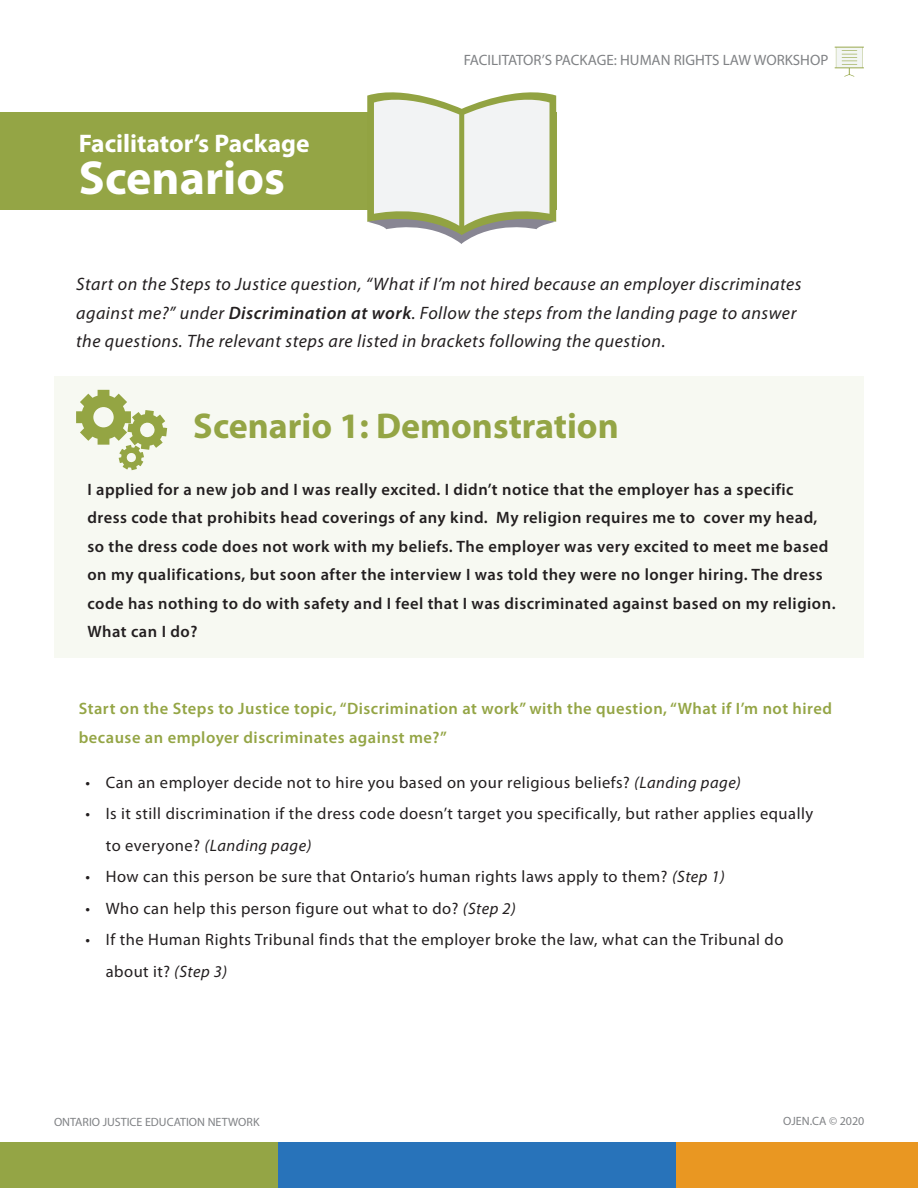
<style>
.page{position:relative;width:918px;height:1188px;background:#fff}
.page>*{position:absolute;margin:0;border:0;box-sizing:border-box;transform-origin:0 0}
.t1{font:700 48px "Myriad Pro";color:#fff}
.t2{font:700 36px "Myriad Pro";color:#94a545}
.t3{font:700 25.5px "Myriad Pro";color:#fff}
.t4{font:italic 18px/28.5px "Myriad Pro";letter-spacing:.03em;color:#231f20}
.t5{font:600 16.5px/28.5px "Myriad Pro";letter-spacing:.03em;color:#231f20}
.t6{font:16.5px/31.5px "Myriad Pro";letter-spacing:.03em;color:#231f20}
.t7{font:600 16.5px/28.5px "Myriad Pro";letter-spacing:.03em;color:#94a545}
.t8{font:15px "Myriad Pro";color:#808285}
.t9{font:12px "Myriad Pro";color:#808285}
.s1{font-weight:600}
.s2{font-style:italic}
</style>
<div class="page">
<div style="left:0;top:1142px;width:295px;height:46px;background:#94a545"></div>
<div style="left:658px;top:1142px;width:260px;height:46px;background:#e99722"></div>
<div style="left:278px;top:1142px;width:397px;height:46px;background:#2873ba"></div>
<div style="left:54px;top:376px;width:810px;height:282px;background:#f7f9f2"></div>
<div style="left:0;top:113px;width:556px;height:97px;background:#94a545"></div>
<svg style="left:367px;top:92px;width:189px;height:152px"></svg>
<svg style="left:76px;top:390px;width:91px;height:80px"></svg>
<svg style="left:835px;top:47px;width:29px;height:30px"></svg>
<h3 class="t3" style="left:79px;top:127px;width:232px">Facilitator’s Package</h3>
<h1 class="t1" style="left:79px;top:147px;width:208px">Scenarios</h1>
<p class="t8" style="left:464px;top:51px;width:366px">FACILITATOR’S PACKAGE: HUMAN RIGHTS LAW WORKSHOP</p>
<p class="t4" style="left:76px;top:270px;width:727px">Start on the Steps to Justice question, “What if I’m not hired because an employer discriminates against me?” under <span class="s1">Discrimination at work</span>. Follow the steps from the landing page to answer the questions. The relevant steps are listed in brackets following the question.</p>
<h2 class="t2" style="left:193px;top:403px;width:427px">Scenario 1: Demonstration</h2>
<p class="t5" style="left:87px;top:474px;width:750px">I applied for a new job and I was really excited. I didn’t notice that the employer has a specific dress code that prohibits head coverings of any kind. My religion requires me to cover my head, so the dress code does not work with my beliefs. The employer was very excited to meet me based on my qualifications, but soon after the interview I was told they were no longer hiring. The dress code has nothing to do with safety and I feel that I was discriminated against based on my religion.<br>What can I do?</p>
<p class="t7" style="left:79px;top:694px;width:755px">Start on the Steps to Justice topic, “Discrimination at work” with the question, “What if I’m not hired because an employer discriminates against me?”</p>
<p class="t6" style="left:86px;top:766px;width:657px">• Can an employer decide not to hire you based on your religious beliefs? <span class="s2">(Landing page)</span></p>
<p class="t6" style="left:106px;top:798px;width:709px;text-indent:-20px">• Is it still discrimination if the dress code doesn’t target you specifically, but rather applies equally to everyone? <span class="s2">(Landing page)</span></p>
<p class="t6" style="left:86px;top:861px;width:641px">• How can this person be sure that Ontario’s human rights laws apply to them? <span class="s2">(Step 1)</span></p>
<p class="t6" style="left:86px;top:892px;width:432px">• Who can help this person figure out what to do? <span class="s2">(Step 2)</span></p>
<p class="t6" style="left:106px;top:924px;width:679px;text-indent:-20px">• If the Human Rights Tribunal finds that the employer broke the law, what can the Tribunal do about it? <span class="s2">(Step 3)</span></p>
<p class="t9" style="left:54px;top:1115px;width:207px">ONTARIO JUSTICE EDUCATION NETWORK</p>
<p class="t9" style="left:783px;top:1114px;width:83px">OJEN.CA © 2020</p>
</div>
